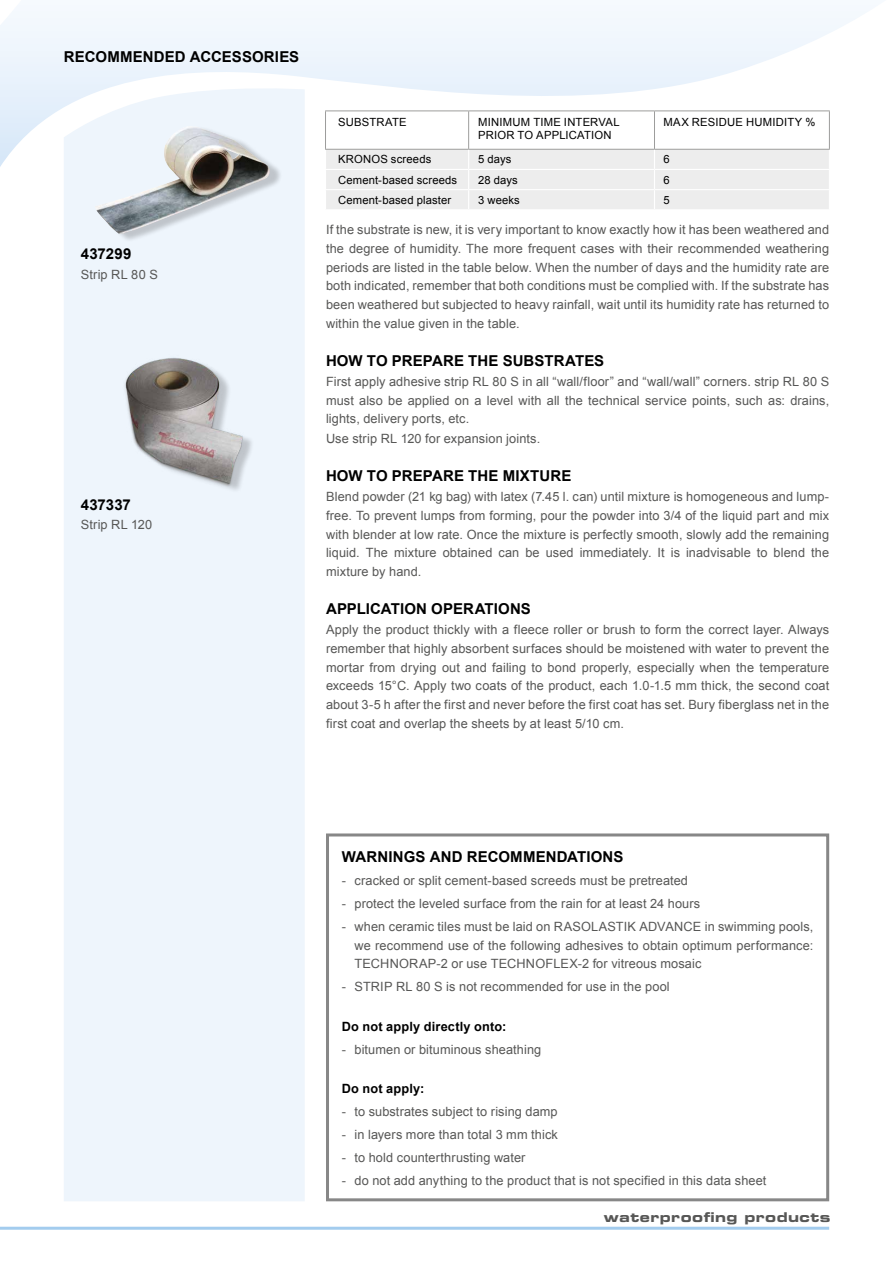
<style>
.page{position:relative;width:893px;height:1263px;background:#fff}
.page>*{position:absolute;margin:0;border:0;box-sizing:border-box;transform-origin:0 0}
.t1{font:700 15px "Arial";letter-spacing:.01em;color:#000}
.t2{font:13.5px "Eurostile Bold Extended Two";letter-spacing:.035em;color:#575756}
.t3{font:12.75px/18.8px "Arial";letter-spacing:.01em;color:#575756;text-align:justify}
.t4{font:700 12.75px "Arial";letter-spacing:.015em;color:#000}
.t5{font:11.25px/13.5px "Arial";letter-spacing:.015em;color:#000}
</style>
<div class="page">
<svg style="left:0;top:11px;width:868px;height:156px"></svg>
<hr style="left:0;top:1227px;width:829px;height:3px;background:#a3ccee">
<div style="left:64px;top:84px;width:241px;height:1117px;background:#eef5fc"></div>
<div style="left:99px;top:126px;width:184px;height:116px;background:#000;opacity:.2"></div>
<img style="left:95px;top:126px;width:176px;height:108px">
<div style="left:128px;top:358px;width:127px;height:136px;background:#eef5fc"></div>
<img style="left:118px;top:355px;width:132px;height:132px">
<svg style="left:325px;top:112px;width:505px;height:97px"></svg>
<hr style="left:325px;top:111px;width:144px;height:1px;background:#9d9d9c">
<hr style="left:325px;top:111px;width:1px;height:38px;background:#9d9d9c">
<hr style="left:469px;top:111px;width:185px;height:1px;background:#9d9d9c">
<hr style="left:468px;top:111px;width:1px;height:38px;background:#9d9d9c">
<hr style="left:654px;top:111px;width:176px;height:1px;background:#9d9d9c">
<hr style="left:654px;top:111px;width:1px;height:38px;background:#9d9d9c">
<hr style="left:829px;top:111px;width:1px;height:38px;background:#9d9d9c">
<hr style="left:325px;top:149px;width:144px;height:1px;background:#9d9d9c">
<hr style="left:469px;top:149px;width:185px;height:1px;background:#9d9d9c">
<hr style="left:654px;top:149px;width:176px;height:1px;background:#9d9d9c">
<div style="left:326px;top:833px;width:503px;height:368px;border:3px solid #878787"></div>
<p class="t1" style="left:64px;top:47px;width:237px">RECOMMENDED ACCESSORIES</p>
<p class="t1" style="left:81px;top:244px;width:52px">437299</p>
<p class="t3" style="left:81px;top:265px;width:79px">Strip RL 80 S</p>
<p class="t1" style="left:81px;top:495px;width:52px">437337</p>
<p class="t3" style="left:81px;top:516px;width:73px">Strip RL 120</p>
<p class="t5" style="left:338px;top:115px;width:70px">SUBSTRATE</p>
<p class="t5" style="left:478px;top:115px;width:143px">MINIMUM TIME INTERVAL<br>PRIOR TO APPLICATION</p>
<p class="t5" style="left:663px;top:115px;width:154px">MAX RESIDUE HUMIDITY %</p>
<p class="t5" style="left:338px;top:153px;width:95px">KRONOS screeds</p>
<p class="t5" style="left:478px;top:153px;width:35px">5 days</p>
<p class="t5" style="left:663px;top:153px;width:8px">6</p>
<p class="t5" style="left:338px;top:173px;width:121px">Cement-based screeds</p>
<p class="t5" style="left:478px;top:173px;width:41px">28 days</p>
<p class="t5" style="left:663px;top:173px;width:8px">6</p>
<p class="t5" style="left:338px;top:193px;width:115px">Cement-based plaster</p>
<p class="t5" style="left:478px;top:193px;width:43px">3 weeks</p>
<p class="t5" style="left:663px;top:193px;width:8px">5</p>
<p class="t3" style="left:326px;top:220px;width:505px">If the substrate is new, it is very important to know exactly how it has been weathered and the degree of humidity. The more frequent cases with their recommended weathering periods are listed in the table below. When the number of days and the humidity rate are both indicated, remember that both conditions must be complied with. If the substrate has been weathered but subjected to heavy rainfall, wait until its humidity rate has returned to within the value given in the table.</p>
<p class="t1" style="left:326px;top:351px;width:280px">HOW TO PREPARE THE SUBSTRATES</p>
<p class="t3" style="left:326px;top:372px;width:505px;text-align:left">First apply adhesive strip RL 80 S in all “wall/floor” and “wall/wall” corners. strip RL 80 S must also be applied on a level with all the technical service points, such as: drains, lights, delivery ports, etc.<br>Use strip RL 120 for expansion joints.</p>
<p class="t1" style="left:326px;top:466px;width:247px">HOW TO PREPARE THE MIXTURE</p>
<p class="t3" style="left:326px;top:487px;width:505px">Blend powder (21 kg bag) with latex (7.45 l. can) until mixture is homogeneous and lump&shy;free. To prevent lumps from forming, pour the powder into 3/4 of the liquid part and mix with blender at low rate. Once the mixture is perfectly smooth, slowly add the remaining liquid. The mixture obtained can be used immediately. It is inadvisable to blend the mixture by hand.</p>
<p class="t1" style="left:326px;top:599px;width:206px">APPLICATION OPERATIONS</p>
<p class="t3" style="left:326px;top:620px;width:505px">Apply the product thickly with a fleece roller or brush to form the correct layer. Always remember that highly absorbent surfaces should be moistened with water to prevent the mortar from drying out and failing to bond properly, especially when the temperature exceeds 15°C. Apply two coats of the product, each 1.0-1.5 mm thick, the second coat about 3-5 h after the first and never before the first coat has set. Bury fiberglass net in the first coat and overlap the sheets by at least 5/10 cm.</p>
<p class="t1" style="left:342px;top:847px;width:283px">WARNINGS AND RECOMMENDATIONS</p>
<p class="t3" style="left:342px;top:871px;width:348px">- cracked or split cement-based screeds must be pretreated</p>
<p class="t3" style="left:342px;top:894px;width:360px">- protect the leveled surface from the rain for at least 24 hours</p>
<p class="t3" style="left:354px;top:917px;width:460px;text-indent:-13px">- when ceramic tiles must be laid on RASOLASTIK ADVANCE in swimming pools, we recommend use of the following adhesives to obtain optimum performance:<br>TECHNORAP-2 or use TECHNOFLEX-2 for vitreous mosaic</p>
<p class="t3" style="left:342px;top:978px;width:329px">- STRIP RL 80 S is not recommended for use in the pool</p>
<p class="t4" style="left:342px;top:1018px;width:166px">Do not apply directly onto:</p>
<p class="t3" style="left:342px;top:1040px;width:201px">- bitumen or bituminous sheathing</p>
<p class="t4" style="left:342px;top:1080px;width:84px">Do not apply:</p>
<p class="t3" style="left:342px;top:1102px;width:217px">- to substrates subject to rising damp</p>
<p class="t3" style="left:342px;top:1125px;width:218px">- in layers more than total 3 mm thick</p>
<p class="t3" style="left:342px;top:1148px;width:185px">- to hold counterthrusting water</p>
<p class="t3" style="left:342px;top:1171px;width:426px">- do not add anything to the product that is not specified in this data sheet</p>
<p class="t2" style="left:604px;top:1208px;width:228px">waterproofing products</p>
</div>
